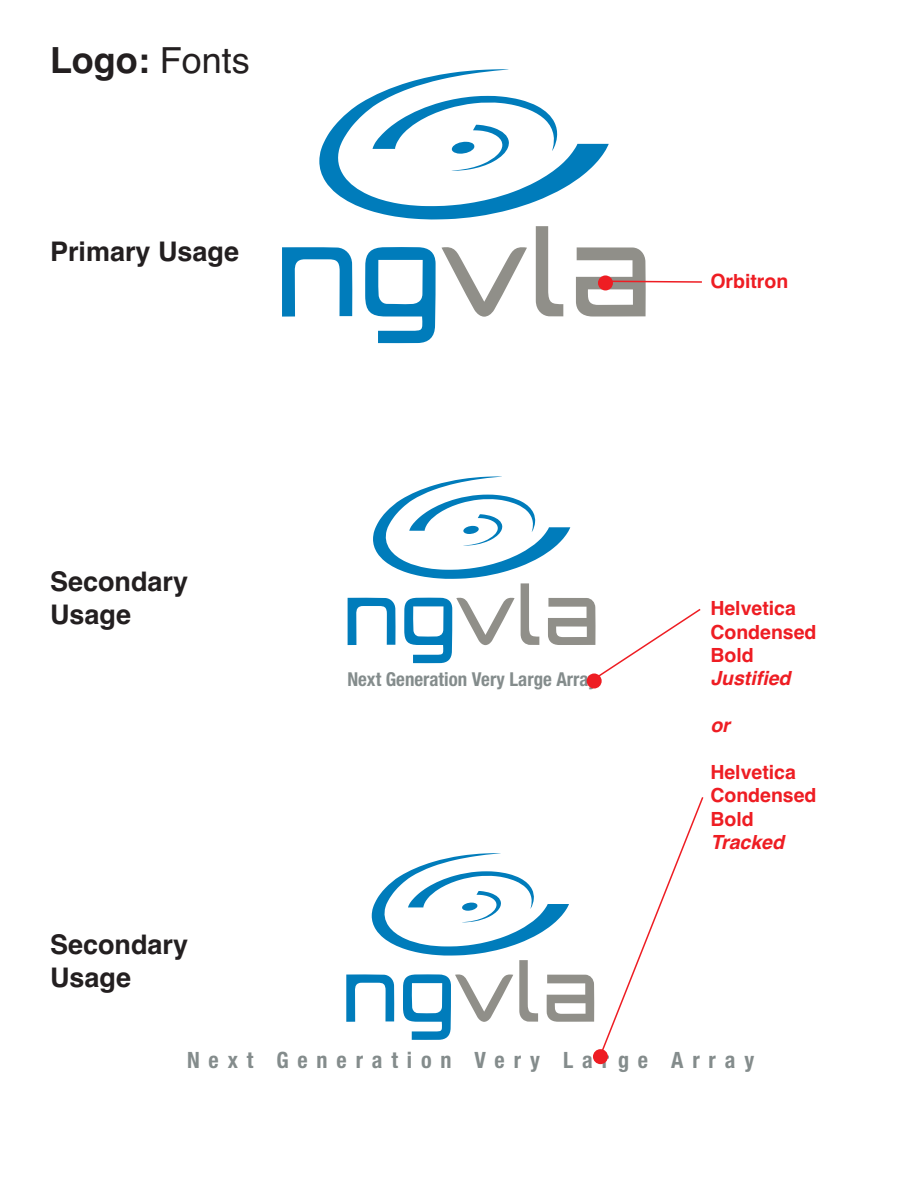
<style>
.page{position:relative;width:918px;height:1188px;background:#fff}
.page>*{position:absolute;margin:0;border:0;box-sizing:border-box;transform-origin:0 0}
.t1{font:700 36px "Helvetica";color:#231f20}
.t2{font:700 27px/32.4px "Helvetica";color:#231f20}
.t3{font:700 condensed 22.5px "Helvetica Neue";letter-spacing:.4em;color:#848c8c}
.t4{font:700 19.5px/23.4px "Helvetica";color:#ee1d23}
.t5{font:italic 700 19.5px "Helvetica";color:#ee1d23}
.t6{font:700 condensed 19.2px "Helvetica Neue";color:#848c8c}
.s1{font-weight:400}
</style>
<div class="page">
<svg style="left:365px;top:247px;width:71px;height:96px"></svg>
<svg style="left:282px;top:247px;width:70px;height:70px"></svg>
<svg style="left:442px;top:247px;width:85px;height:70px"></svg>
<svg style="left:536px;top:226px;width:27px;height:90px"></svg>
<svg style="left:319px;top:69px;width:290px;height:151px"></svg>
<svg style="left:346px;top:853px;width:248px;height:187px"></svg>
<svg style="left:576px;top:247px;width:126px;height:70px"></svg>
<div style="left:598px;top:275px;width:15px;height:15px;background:#ee1d23;border-radius:50%"></div>
<svg style="left:348px;top:476px;width:353px;height:206px"></svg>
<div style="left:587px;top:674px;width:15px;height:14px;background:#ee1d23;border-radius:50%"></div>
<svg style="left:602px;top:797px;width:102px;height:255px"></svg>
<div style="left:593px;top:1049px;width:15px;height:15px;background:#ee1d23;border-radius:50%"></div>
<h1 class="t1" style="left:50px;top:40px;width:201px">Logo: <span class="s1">Fonts</span></h1>
<h2 class="t2" style="left:50px;top:235px;width:191px">Primary Usage</h2>
<h2 class="t2" style="left:50px;top:566px;width:140px">Secondary<br>Usage</h2>
<h2 class="t2" style="left:50px;top:929px;width:140px">Secondary<br>Usage</h2>
<p class="t6" style="left:347px;top:667px;width:251px">Next Generation Very Large Array</p>
<p class="t4" style="left:710px;top:269px;width:79px">Orbitron</p>
<p class="t4" style="left:710px;top:597px;width:108px">Helvetica<br>Condensed<br>Bold</p>
<p class="t5" style="left:710px;top:667px;width:82px">Justified</p>
<p class="t5" style="left:710px;top:714px;width:21px">or</p>
<p class="t4" style="left:710px;top:761px;width:108px">Helvetica<br>Condensed<br>Bold</p>
<p class="t5" style="left:710px;top:831px;width:75px">Tracked</p>
<p class="t3" style="left:187px;top:1046px;width:569px">Next Generation Very Large Array</p>
</div>
